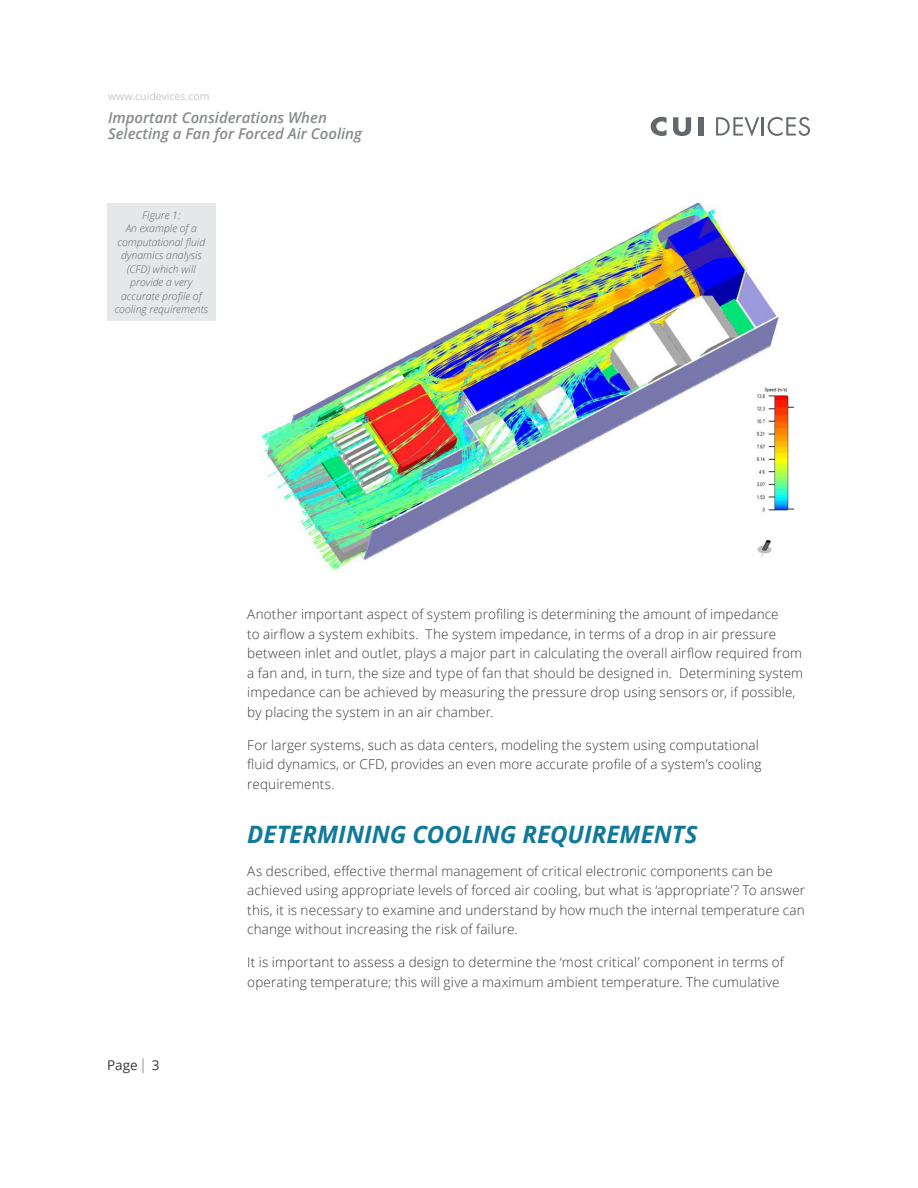
<style>
.page{position:relative;width:918px;height:1188px;background:#fff}
.page>*{position:absolute;margin:0;border:0;box-sizing:border-box;transform-origin:0 0}
.t1{font:italic 700 24px "Open Sans";color:#10799a}
.t2{font:italic 600 15px/16.5px "Open Sans";color:#888b8c}
.t3{font:300 13.5px/19.5px "Open Sans";letter-spacing:.01em;color:#37393a}
.t4{font:13.5px "Open Sans";color:#37393a}
.t5{font:italic 300 10.5px/13.5px "Open Sans";color:#63666a;text-align:center}
.t6{font:10.5px "Open Sans";color:#c7c6c5}
</style>
<div class="page">
<svg style="left:716px;top:117px;width:94px;height:19px"></svg>
<svg style="left:651px;top:117px;width:16px;height:19px"></svg>
<svg style="left:673px;top:117px;width:18px;height:19px"></svg>
<div style="left:698px;top:117px;width:5px;height:19px;background:#63686c"></div>
<svg style="left:143px;top:1058px;width:1px;height:15px"></svg>
<img style="left:261px;top:203px;width:534px;height:368px">
<div style="left:107px;top:203px;width:108px;height:118px;background:#e6e7e8"></div>
<p class="t6" style="left:108px;top:89px;width:103px">www.cuidevices.com</p>
<p class="t2" style="left:108px;top:109px;width:255px">Important Considerations When<br>Selecting a Fan for Forced Air Cooling</p>
<p class="t5" style="left:115px;top:208px;width:95px">Figure 1:<br>An example of a computational fluid dynamics analysis (CFD) which will provide a very accurate profile of cooling requirements</p>
<p class="t4" style="left:107px;top:1056px;width:54px">Page 3</p>
<p class="t3" style="left:247px;top:604px;width:557px">Another important aspect of system profiling is determining the amount of impedance<br>to airflow a system exhibits. The system impedance, in terms of a drop in air pressure between inlet and outlet, plays a major part in calculating the overall airflow required from a fan and, in turn, the size and type of fan that should be designed in. Determining system impedance can be achieved by measuring the pressure drop using sensors or, if possible, by placing the system in an air chamber.</p>
<p class="t3" style="left:247px;top:735px;width:516px">For larger systems, such as data centers, modeling the system using computational fluid dynamics, or CFD, provides an even more accurate profile of a system’s cooling requirements.</p>
<h1 class="t1" style="left:247px;top:817px;width:452px">DETERMINING COOLING REQUIREMENTS</h1>
<p class="t3" style="left:247px;top:861px;width:559px">As described, effective thermal management of critical electronic components can be achieved using appropriate levels of forced air cooling, but what is ‘appropriate’? To answer this, it is necessary to examine and understand by how much the internal temperature can change without increasing the risk of failure.</p>
<p class="t3" style="left:247px;top:952px;width:538px">It is important to assess a design to determine the ‘most critical’ component in terms of operating temperature; this will give a maximum ambient temperature. The cumulative</p>
</div>
